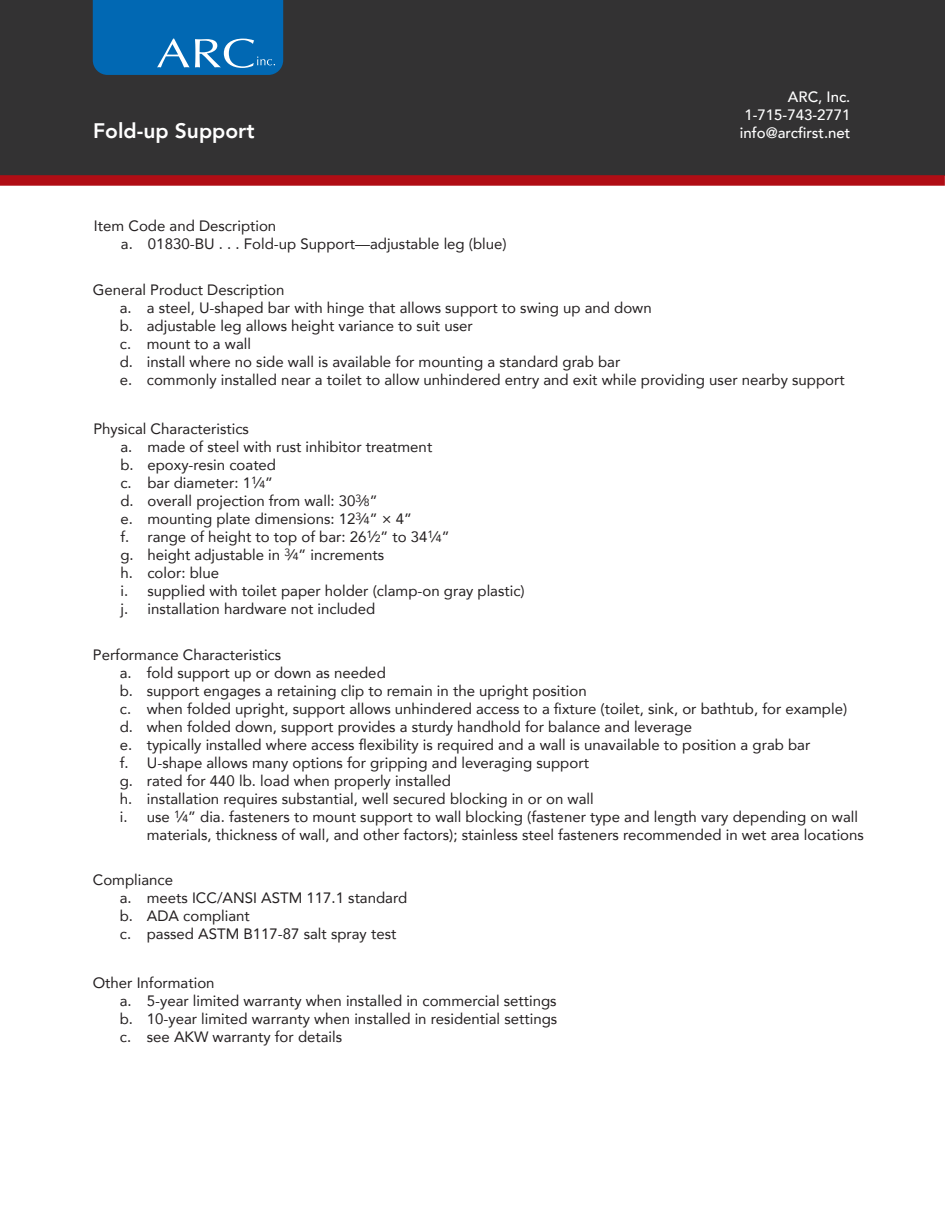
<style>
.page{position:relative;width:945px;height:1215px;background:#fff}
.page>*{position:absolute;margin:0;border:0;box-sizing:border-box;transform-origin:0 0}
.t1{font:800 21px "Avenir";color:#fff}
.t2{font:15px/18px "Avenir";color:#231f20}
.t3{font:500 15px/18px "Avenir";color:#fff;text-align:right}
.s1{font-size:10.5px}
</style>
<div class="page">
<div style="left:0;top:0;width:945px;height:175px;background:#333233"></div>
<div style="left:0;top:175px;width:945px;height:11px;background:#b00d15"></div>
<svg style="left:93px;top:0;width:190px;height:75px;background:#0e6fb5"></svg>
<h1 class="t1" style="left:93px;top:114px;width:163px">Fold-up Support</h1>
<p class="t2" style="left:121px;top:217px;width:387px;text-indent:-27px">Item Code and Description<br>a. 01830-BU . . . Fold-up Support—adjustable leg (blue)</p>
<p class="t3" style="left:740px;top:87px;width:112px">ARC, Inc.<br>1-715-743-2771 info@arcfirst.net</p>
<p class="t2" style="left:120px;top:281px;width:726px;text-indent:-27px">General Product Description<br>a. a steel, U-shaped bar with hinge that allows support to swing up and down<br>b. adjustable leg allows height variance to suit user<br>c. mount to a wall<br>d. install where no side wall is available for mounting a standard grab bar<br>e. commonly installed near a toilet to allow unhindered entry and exit while providing user nearby support</p>
<p class="t2" style="left:120px;top:420px;width:406px;text-indent:-27px">Physical Characteristics<br>a. made of steel with rust inhibitor treatment<br>b. epoxy-resin coated<br>c. bar diameter: 1<sup>1</sup>⁄<span class="s1">4</span>”<br>d. overall projection from wall: 30<sup>3</sup>⁄<span class="s1">8</span>”<br>e. mounting plate dimensions: 12<sup>3</sup>⁄<span class="s1">4</span>” × 4”<br>f. range of height to top of bar: 26<sup>1</sup>⁄<span class="s1">2</span>” to 34<sup>1</sup>⁄<span class="s1">4</span>”<br>g. height adjustable in <sup>3</sup>⁄<span class="s1">4</span>” increments<br>h. color: blue<br>i. supplied with toilet paper holder (clamp-on gray plastic) j. installation hardware not included</p>
<p class="t2" style="left:93px;top:646px;width:190px">Performance Characteristics</p>
<p class="t2" style="left:120px;top:664px;width:268px">a. fold support up or down as needed</p>
<p class="t2" style="left:120px;top:682px;width:468px">b. support engages a retaining clip to remain in the upright position</p>
<p class="t2" style="left:120px;top:700px;width:729px">c. when folded upright, support allows unhindered access to a fixture (toilet, sink, or bathtub, for example)</p>
<p class="t2" style="left:120px;top:718px;width:574px">d. when folded down, support provides a sturdy handhold for balance and leverage</p>
<p class="t2" style="left:120px;top:736px;width:692px">e. typically installed where access flexibility is required and a wall is unavailable to position a grab bar</p>
<p class="t2" style="left:120px;top:754px;width:471px">f. U-shape allows many options for gripping and leveraging support</p>
<p class="t2" style="left:120px;top:772px;width:333px">g. rated for 440 lb. load when properly installed</p>
<p class="t2" style="left:120px;top:790px;width:475px">h. installation requires substantial, well secured blocking in or on wall</p>
<p class="t2" style="left:120px;top:808px;width:740px">i. use <sup>1</sup>⁄<span class="s1">4</span>” dia. fasteners to mount support to wall blocking (fastener type and length vary depending on wall</p>
<p class="t2" style="left:147px;top:826px;width:719px">materials, thickness of wall, and other factors); stainless steel fasteners recommended in wet area locations</p>
<p class="t2" style="left:120px;top:870px;width:289px;text-indent:-27px">Compliance<br>a. meets ICC/ANSI ASTM 117.1 standard b. ADA compliant<br>c. passed ASTM B117-87 salt spray test</p>
<p class="t2" style="left:120px;top:973px;width:439px;text-indent:-27px">Other Information<br>a. 5-year limited warranty when installed in commercial settings b. 10-year limited warranty when installed in residential settings c. see AKW warranty for details</p>
</div>
